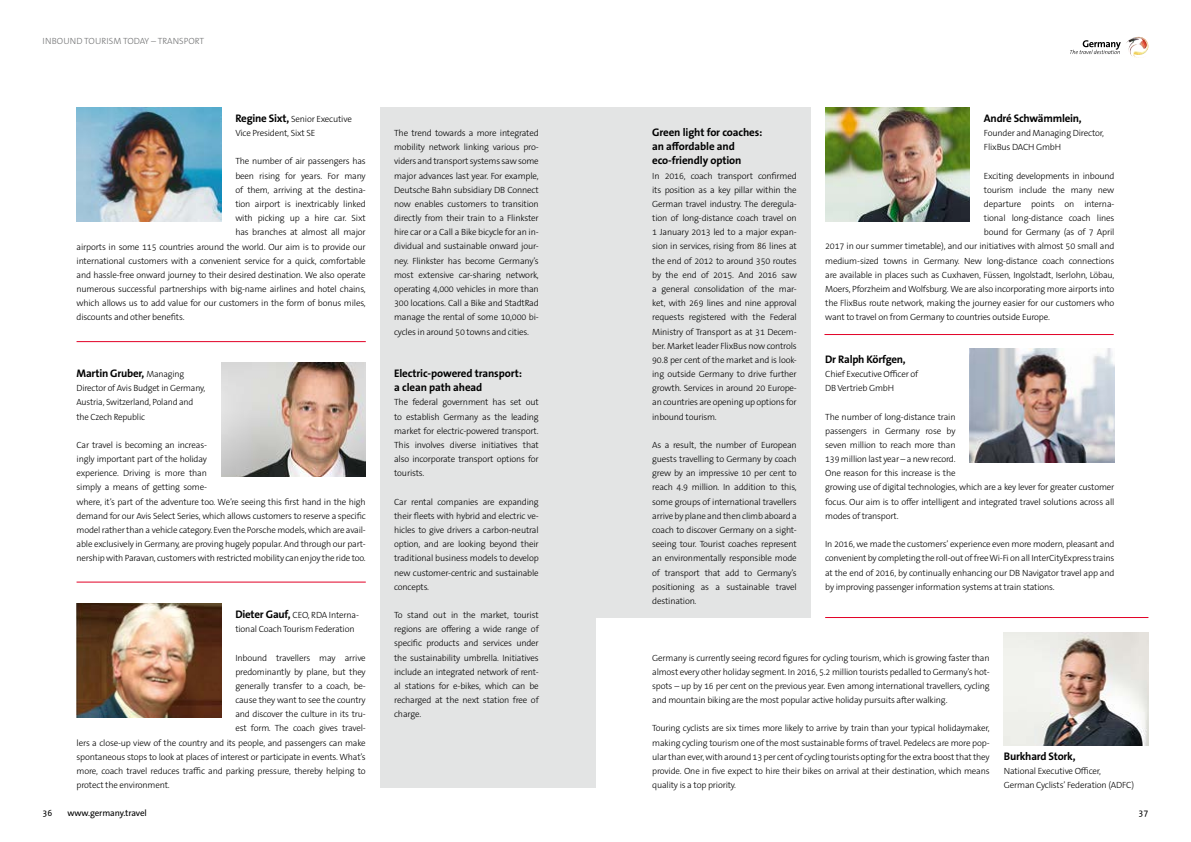
<style>
.page{position:relative;width:1191px;height:842px;background:#fff}
.page>*{position:absolute;margin:0;border:0;box-sizing:border-box;transform-origin:0 0}
.t1{font:11px/14.2px "The Sans LP7 Bld";letter-spacing:-.01em;color:#000}
.t2{font:9px/14.2px "The Sans LP3 Lig";letter-spacing:-.02em;color:#000;text-align:justify}
.t3{font:9px "The Sans LP3 Lig";letter-spacing:.005em;color:#707172}
.t4{font:9px "The Sans LP5 Plain";letter-spacing:-.01em;color:#000}
.s1{font-family:"The Sans LP7 Bld";font-size:11px}
.s2{font-family:"The Sans LP3 Lig";font-size:9px}
</style>
<div class="page">
<div style="left:380px;top:108px;width:215px;height:680px;background:#e3e4e4"></div>
<div style="left:595px;top:108px;width:216px;height:510px;background:#e3e4e4"></div>
<img style="left:221px;top:363px;width:145px;height:113px">
<img style="left:77px;top:604px;width:144px;height:113px">
<img style="left:1003px;top:632px;width:145px;height:114px">
<img style="left:77px;top:108px;width:144px;height:113px">
<img style="left:825px;top:108px;width:144px;height:113px">
<img style="left:969px;top:349px;width:145px;height:113px">
<hr style="left:77px;top:341px;width:289px;height:1px;background:#e20026">
<hr style="left:824px;top:334px;width:289px;height:1px;background:#e20026">
<hr style="left:825px;top:617px;width:323px;height:1px;background:#e20026">
<hr style="left:77px;top:582px;width:289px;height:1px;background:#e20026">
<img style="left:1126px;top:37px;width:22px;height:21px">
<svg style="left:1070px;top:40px;width:50px;height:14px"></svg>
<p class="t3" style="left:43px;top:35px;width:163px">INBOUND TOURISM TODAY – TRANSPORT</p>
<p class="t2" style="left:235px;top:112px;width:118px"><span class="s1">Regine Sixt,</span> Senior Executive<br>Vice President, Sixt SE</p>
<p class="t2" style="left:235px;top:154px;width:132px">The number of air passengers has</p>
<p class="t2" style="left:235px;top:169px;width:132px">been rising for years. For many</p>
<p class="t2" style="left:235px;top:183px;width:132px">of them, arriving at the destina-</p>
<p class="t2" style="left:235px;top:197px;width:132px">tion airport is inextricably linked</p>
<p class="t2" style="left:235px;top:211px;width:132px">with picking up a hire car. Sixt</p>
<p class="t2" style="left:235px;top:225px;width:132px">has branches at almost all major</p>
<p class="t2" style="left:77px;top:239px;width:291px">airports in some 115 countries around the world. Our aim is to provide our</p>
<p class="t2" style="left:77px;top:254px;width:291px">international customers with a convenient service for a quick, comfortable</p>
<p class="t2" style="left:77px;top:268px;width:291px">and hassle-free onward journey to their desired destination. We also operate</p>
<p class="t2" style="left:77px;top:282px;width:291px">numerous successful partnerships with big-name airlines and hotel chains,</p>
<p class="t2" style="left:77px;top:296px;width:291px">which allows us to add value for our customers in the form of bonus miles,</p>
<p class="t2" style="left:77px;top:310px;width:109px">discounts and other benefits.</p>
<p class="t1" style="left:77px;top:366px;width:109px">Martin Gruber, <span class="s2">Managing</span></p>
<p class="t2" style="left:77px;top:381px;width:130px;text-align:left">Director of Avis Budget in Germany,<br>Austria, Switzerland, Poland and the Czech Republic</p>
<p class="t2" style="left:77px;top:438px;width:291px;text-align:left">Car travel is becoming an increas-<br>ingly important part of the holiday<br>experience. Driving is more than<br>simply a means of getting some-<br>where, it’s part of the adventure too. We’re seeing this first hand in the high demand for our Avis Select Series, which allows customers to reserve a specific model rather than a vehicle category. Even the Porsche models, which are avail&shy;able exclusively in Germany, are proving hugely popular. And through our part&shy;nership with Paravan, customers with restricted mobility can enjoy the ride too.</p>
<p class="t2" style="left:235px;top:608px;width:125px"><span class="s1">Dieter Gauf,</span> CEO, RDA Interna&shy;tional Coach Tourism Federation</p>
<p class="t2" style="left:235px;top:650px;width:132px">Inbound travellers may arrive</p>
<p class="t2" style="left:235px;top:665px;width:132px">predominantly by plane, but they</p>
<p class="t2" style="left:235px;top:679px;width:132px">generally transfer to a coach, be-</p>
<p class="t2" style="left:235px;top:693px;width:132px">cause they want to see the country</p>
<p class="t2" style="left:235px;top:707px;width:132px">and discover the culture in its tru-</p>
<p class="t2" style="left:235px;top:721px;width:132px">est form. The coach gives travel-</p>
<p class="t2" style="left:77px;top:735px;width:291px">lers a close-up view of the country and its people, and passengers can make</p>
<p class="t2" style="left:77px;top:750px;width:291px">spontaneous stops to look at places of interest or participate in events. What’s</p>
<p class="t2" style="left:77px;top:764px;width:291px">more, coach travel reduces traffic and parking pressure, thereby helping to</p>
<p class="t2" style="left:77px;top:778px;width:95px">protect the environment.</p>
<p class="t2" style="left:394px;top:126px;width:146px">The trend towards a more integrated mobility network linking various pro&shy;viders and transport systems saw some major advances last year. For example, Deutsche Bahn subsidiary DB Connect now enables customers to transition directly from their train to a Flinkster hire car or a Call a Bike bicycle for an in&shy;dividual and sustainable onward jour&shy;ney. Flinkster has become Germany’s most extensive car-sharing network, operating 4,000 vehicles in more than 300 locations. Call a Bike and StadtRad manage the rental of some 10,000 bi&shy;cycles in around 50 towns and cities.</p>
<p class="t1" style="left:394px;top:366px;width:129px">Electric-powered transport: a clean path ahead</p>
<p class="t2" style="left:394px;top:395px;width:146px">The federal government has set out to establish Germany as the leading market for electric-powered transport.<br>This involves diverse initiatives that also incorporate transport options for tourists.</p>
<p class="t2" style="left:394px;top:495px;width:146px">Car rental companies are expanding their fleets with hybrid and electric ve&shy;hicles to give drivers a carbon-neutral option, and are looking beyond their traditional business models to develop new customer-centric and sustainable concepts.</p>
<p class="t2" style="left:394px;top:608px;width:146px">To stand out in the market, tourist regions are offering a wide range of specific products and services under the sustainability umbrella. Initiatives include an integrated network of rent&shy;al stations for e-bikes, which can be recharged at the next station free of charge.</p>
<p class="t1" style="left:652px;top:125px;width:112px">Green light for coaches: an affordable and eco-friendly option</p>
<p class="t2" style="left:652px;top:169px;width:146px">In 2016, coach transport confirmed its position as a key pillar within the German travel industry. The deregula&shy;tion of long-distance coach travel on 1 January 2013 led to a major expan&shy;sion in services, rising from 86 lines at the end of 2012 to around 350 routes by the end of 2015. And 2016 saw a general consolidation of the mar&shy;ket, with 269 lines and nine approval requests registered with the Federal Ministry of Transport as at 31 Decem&shy;ber. Market leader FlixBus now controls 90.8 per cent of the market and is look&shy;ing outside Germany to drive further growth. Services in around 20 Europe&shy;an countries are opening up options for inbound tourism.</p>
<p class="t2" style="left:652px;top:438px;width:146px">As a result, the number of European guests travelling to Germany by coach grew by an impressive 10 per cent to reach 4.9 million. In addition to this, some groups of international travellers arrive by plane and then climb aboard a coach to discover Germany on a sight&shy;seeing tour. Tourist coaches represent an environmentally responsible mode of transport that add to Germany’s positioning as a sustainable travel destination.</p>
<p class="t1" style="left:984px;top:111px;width:99px">André Schwämmlein,</p>
<p class="t2" style="left:984px;top:126px;width:121px">Founder and Managing Director,<br>FlixBus DACH GmbH</p>
<p class="t2" style="left:984px;top:169px;width:132px">Exciting developments in inbound</p>
<p class="t2" style="left:984px;top:183px;width:132px">tourism include the many new</p>
<p class="t2" style="left:984px;top:197px;width:132px">departure points on interna-</p>
<p class="t2" style="left:984px;top:211px;width:132px">tional long-distance coach lines</p>
<p class="t2" style="left:984px;top:225px;width:132px">bound for Germany (as of 7 April</p>
<p class="t2" style="left:825px;top:239px;width:291px">2017 in our summer timetable), and our initiatives with almost 50 small and</p>
<p class="t2" style="left:825px;top:254px;width:291px">medium-sized towns in Germany. New long-distance coach connections</p>
<p class="t2" style="left:825px;top:268px;width:291px">are available in places such as Cuxhaven, Füssen, Ingolstadt, Iserlohn, Löbau,</p>
<p class="t2" style="left:825px;top:282px;width:291px">Moers, Pforzheim and Wolfsburg. We are also incorporating more airports into</p>
<p class="t2" style="left:825px;top:296px;width:291px">the FlixBus route network, making the journey easier for our customers who</p>
<p class="t2" style="left:825px;top:310px;width:226px">want to travel on from Germany to countries outside Europe.</p>
<p class="t1" style="left:825px;top:352px;width:82px">Dr Ralph Körfgen,</p>
<p class="t2" style="left:825px;top:367px;width:95px">Chief Executive Officer of<br>DB Vertrieb GmbH</p>
<p class="t2" style="left:825px;top:409px;width:291px;text-align:left">The number of long-distance train<br>passengers in Germany rose by<br>seven million to reach more than<br>139 million last year – a new record.<br>One reason for this increase is the<br>growing use of digital technologies, which are a key lever for greater customer focus. Our aim is to offer intelligent and integrated travel solutions across all modes of transport.</p>
<p class="t2" style="left:825px;top:537px;width:291px">In 2016, we made the customers’ experience even more modern, pleasant and convenient by completing the roll-out of free Wi-Fi on all InterCityExpress trains at the end of 2016, by continually enhancing our DB Navigator travel app and by improving passenger information systems at train stations.</p>
<p class="t2" style="left:652px;top:650px;width:339px">Germany is currently seeing record figures for cycling tourism, which is growing faster than almost every other holiday segment. In 2016, 5.2 million tourists pedalled to Germany’s hot&shy;spots – up by 16 per cent on the previous year. Even among international travellers, cycling and mountain biking are the most popular active holiday pursuits after walking.</p>
<p class="t2" style="left:652px;top:721px;width:339px">Touring cyclists are six times more likely to arrive by train than your typical holidaymaker, making cycling tourism one of the most sustainable forms of travel. Pedelecs are more pop&shy;ular than ever, with around 13 per cent of cycling tourists opting for the extra boost that they provide. One in five expect to hire their bikes on arrival at their destination, which means quality is a top priority.</p>
<p class="t1" style="left:1003px;top:749px;width:73px">Burkhard Stork,</p>
<p class="t2" style="left:1003px;top:764px;width:132px">National Executive Officer,<br>German Cyclists’ Federation (ADFC)</p>
<p class="t4" style="left:43px;top:808px;width:11px">36</p>
<p class="t4" style="left:67px;top:808px;width:81px">www.germany.travel</p>
<p class="t4" style="left:1138px;top:808px;width:11px">37</p>
</div>
